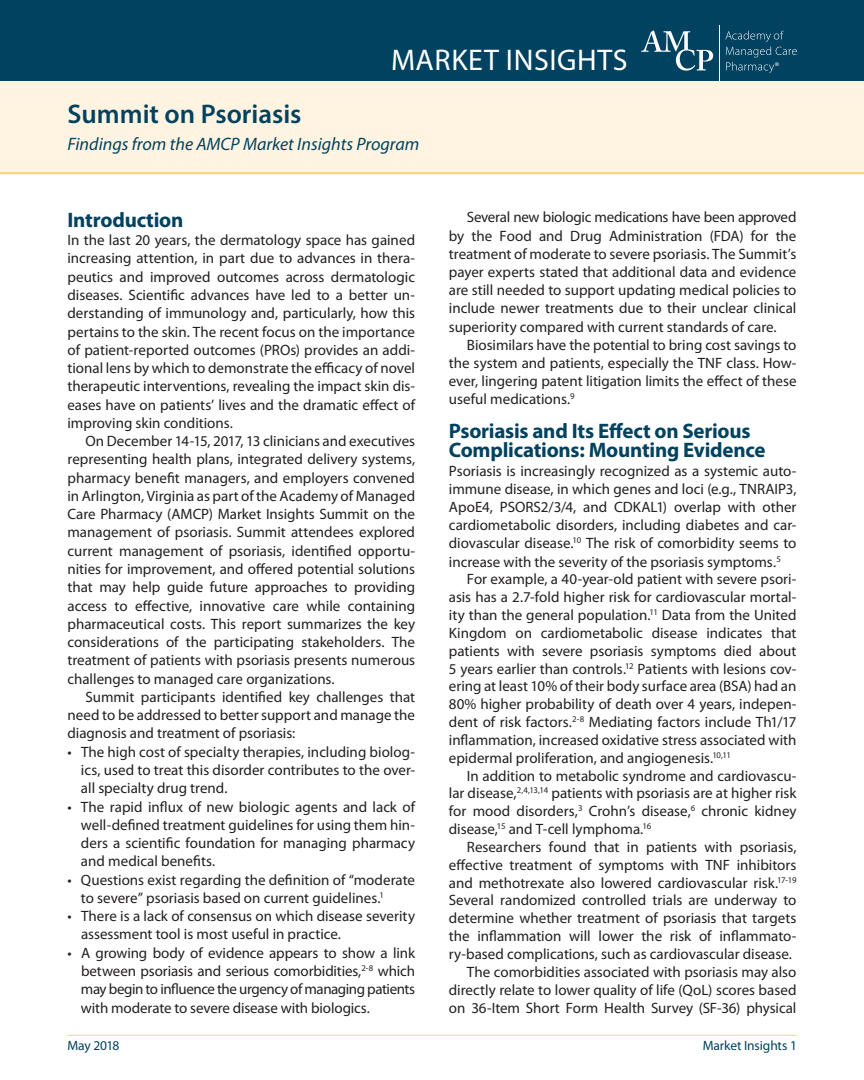
<style>
.page{position:relative;width:864px;height:1080px;background:#fff}
.page>*{position:absolute;margin:0;border:0;box-sizing:border-box;transform-origin:0 0}
.t1{font:30px "Myriad Pro";letter-spacing:.02em;color:#fff}
.t2{font:600 27px "Myriad Pro";color:#00425f}
.t3{font:700 21px/19.6px "Myriad Pro";letter-spacing:-.01em;color:#00425f}
.t4{font:italic 18px "Myriad Pro";color:#00425f}
.t5{font:15px/18.3px "Myriad Pro";color:#231f20;text-align:justify}
.t6{font:13.5px "Myriad Pro";letter-spacing:-.01em;color:#00425f}
</style>
<div class="page">
<hr style="left:67px;top:1035px;width:730px;height:1px;background:#ffd485">
<div style="left:0;top:81px;width:864px;height:92px;background:#fff4e1"></div>
<hr style="left:0;top:172px;width:864px;height:2px;background:#ffd485">
<div style="left:0;top:0;width:864px;height:81px;background:#00425f"></div>
<svg style="left:725px;top:31px;width:72px;height:42px"></svg>
<hr style="left:719px;top:25px;width:1px;height:57px;background:#fff">
<svg style="left:641px;top:30px;width:72px;height:41px"></svg>
<h1 class="t1" style="left:391px;top:42px;width:238px">MARKET INSIGHTS</h1>
<h2 class="t2" style="left:68px;top:97px;width:236px">Summit on Psoriasis</h2>
<p class="t4" style="left:68px;top:133px;width:353px">Findings from the AMCP Market Insights Program</p>
<h3 class="t3" style="left:68px;top:209px;width:117px">Introduction</h3>
<p class="t5" style="left:68px;top:231px;width:349px">In the last 20 years, the dermatology space has gained increasing attention, in part due to advances in thera&shy;peutics and improved outcomes across dermatologic diseases. Scientific advances have led to a better un&shy;derstanding of immunology and, particularly, how this pertains to the skin. The recent focus on the importance of patient-reported outcomes (PROs) provides an addi&shy;tional lens by which to demonstrate the efficacy of novel therapeutic interventions, revealing the impact skin dis&shy;eases have on patients’ lives and the dramatic effect of improving skin conditions.</p>
<p class="t5" style="left:68px;top:432px;width:349px;text-indent:18px">On December 14-15, 2017, 13 clinicians and executives representing health plans, integrated delivery systems, pharmacy benefit managers, and employers convened in Arlington, Virginia as part of the Academy of Managed Care Pharmacy (AMCP) Market Insights Summit on the management of psoriasis. Summit attendees explored current management of psoriasis, identified opportu&shy;nities for improvement, and offered potential solutions that may help guide future approaches to providing access to effective, innovative care while containing pharmaceutical costs. This report summarizes the key considerations of the participating stakeholders. The treatment of patients with psoriasis presents numerous challenges to managed care organizations.</p>
<p class="t5" style="left:68px;top:687px;width:349px;text-indent:18px">Summit participants identified key challenges that need to be addressed to better support and manage the diagnosis and treatment of psoriasis:</p>
<p class="t5" style="left:81px;top:742px;width:336px;text-indent:-13px">• The high cost of specialty therapies, including biolog&shy;ics, used to treat this disorder contributes to the over&shy;all specialty drug trend.</p>
<p class="t5" style="left:81px;top:797px;width:336px;text-indent:-14px">• The rapid influx of new biologic agents and lack of well-defined treatment guidelines for using them hin&shy;ders a scientific foundation for managing pharmacy and medical benefits.</p>
<p class="t5" style="left:81px;top:870px;width:336px;text-indent:-14px">• Questions exist regarding the definition of “moderate to severe” psoriasis based on current guidelines.<sup>1</sup></p>
<p class="t5" style="left:81px;top:907px;width:336px;text-indent:-14px">• There is a lack of consensus on which disease severity assessment tool is most useful in practice.</p>
<p class="t5" style="left:81px;top:943px;width:336px;text-indent:-13px">• A growing body of evidence appears to show a link between psoriasis and serious comorbidities,<sup>2-8</sup> which may begin to influence the urgency of managing patients with moderate to severe disease with biologics.</p>
<p class="t5" style="left:449px;top:208px;width:349px;text-indent:18px">Several new biologic medications have been approved by the Food and Drug Administration (FDA) for the treatment of moderate to severe psoriasis. The Summit’s payer experts stated that additional data and evidence are still needed to support updating medical policies to include newer treatments due to their unclear clinical superiority compared with current standards of care.</p>
<p class="t5" style="left:449px;top:336px;width:349px;text-indent:18px">Biosimilars have the potential to bring cost savings to the system and patients, especially the TNF class. How&shy;ever, lingering patent litigation limits the effect of these useful medications.<sup>9</sup></p>
<h3 class="t3" style="left:449px;top:420px;width:318px">Psoriasis and Its Effect on Serious<br>Complications: Mounting Evidence</h3>
<p class="t5" style="left:449px;top:461px;width:349px">Psoriasis is increasingly recognized as a systemic auto&shy;immune disease, in which genes and loci (e.g., TNRAIP3, ApoE4, PSORS2/3/4, and CDKAL1) overlap with other cardiometabolic disorders, including diabetes and car&shy;diovascular disease.<sup>10</sup> The risk of comorbidity seems to increase with the severity of the psoriasis symptoms.<sup>5</sup></p>
<p class="t5" style="left:449px;top:570px;width:349px;line-height:17.9px;text-indent:18px">For example, a 40-year-old patient with severe psori&shy;asis has a 2.7-fold higher risk for cardiovascular mortal&shy;ity than the general population.<sup>11</sup> Data from the United Kingdom on cardiometabolic disease indicates that patients with severe psoriasis symptoms died about 5 years earlier than controls.<sup>12</sup> Patients with lesions cov&shy;ering at least 10% of their body surface area (BSA) had an 80% higher probability of death over 4 years, indepen&shy;dent of risk factors.<sup>2-8</sup> Mediating factors include Th1/17 inflammation, increased oxidative stress associated with epidermal proliferation, and angiogenesis.<sup>10,11</sup></p>
<p class="t5" style="left:449px;top:766px;width:349px;line-height:17.9px;text-indent:18px">In addition to metabolic syndrome and cardiovascu&shy;lar disease,<sup>2,4,13,14</sup> patients with psoriasis are at higher risk for mood disorders,<sup>3</sup> Crohn’s disease,<sup>6</sup> chronic kidney disease,<sup>15</sup> and T-cell lymphoma.<sup>16</sup></p>
<p class="t5" style="left:467px;top:838px;width:331px">Researchers found that in patients with psoriasis,</p>
<p class="t5" style="left:449px;top:855px;width:349px">effective treatment of symptoms with TNF inhibitors</p>
<p class="t5" style="left:449px;top:873px;width:349px">and methotrexate also lowered cardiovascular risk.<sup>17-19</sup></p>
<p class="t5" style="left:449px;top:891px;width:349px">Several randomized controlled trials are underway to</p>
<p class="t5" style="left:449px;top:909px;width:349px">determine whether treatment of psoriasis that targets</p>
<p class="t5" style="left:449px;top:927px;width:349px">the inflammation will lower the risk of inflammato-</p>
<p class="t5" style="left:449px;top:945px;width:345px">ry-based complications, such as cardiovascular disease.</p>
<p class="t5" style="left:467px;top:962px;width:331px">The comorbidities associated with psoriasis may also</p>
<p class="t5" style="left:449px;top:980px;width:349px">directly relate to lower quality of life (QoL) scores based</p>
<p class="t5" style="left:449px;top:998px;width:349px">on 36-Item Short Form Health Survey (SF-36) physical</p>
<p class="t6" style="left:68px;top:1037px;width:54px">May 2018</p>
<p class="t6" style="left:703px;top:1037px;width:96px">Market Insights 1</p>
</div>
